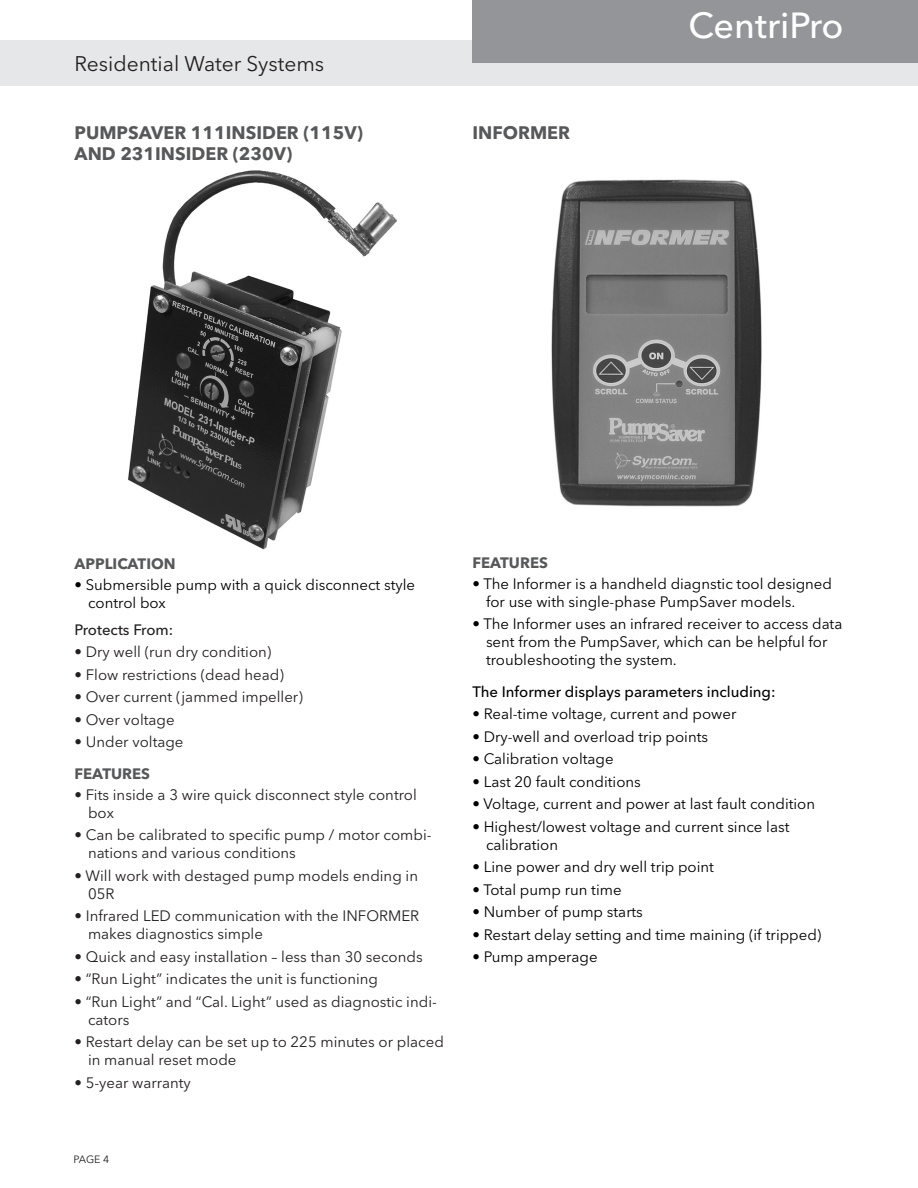
<style>
.page{position:relative;width:918px;height:1188px;background:#fff}
.page>*{position:absolute;margin:0;border:0;box-sizing:border-box;transform-origin:0 0}
.t1{font:500 36px "Avenir Next LT Pro";color:#fff}
.t2{font:21px "Avenir Next LT Pro";color:#231f20}
.t3{font:700 18px/21.6px "Avenir Next LT Pro";color:#57585a}
.t4{font:15px/18px "Avenir Next LT Pro";color:#000}
.t5{font:15px/18px "Avenir Next LT Pro";color:#231f20}
.t6{font:500 15px "Avenir Next LT Pro";color:#000}
.t7{font:700 15px "Avenir Next LT Pro";color:#57585a}
.t8{font:500 15px "Avenir Next LT Pro";color:#231f20}
.t9{font:10.5px "Avenir Next LT Pro";color:#231f20}
</style>
<div class="page">
<div style="left:0;top:40px;width:918px;height:46px;background:#e6e7e9"></div>
<div style="left:473px;top:0;width:445px;height:63px;background:#939598"></div>
<img style="left:128px;top:170px;width:269px;height:380px">
<img style="left:551px;top:179px;width:211px;height:328px">
<h2 class="t2" style="left:74px;top:52px;width:251px">Residential Water Systems</h2>
<p class="t3" style="left:75px;top:122px;width:290px">PUMPSAVER 111INSIDER (115V)<br>AND 231INSIDER (230V)</p>
<p class="t3" style="left:472px;top:122px;width:99px">INFORMER</p>
<h1 class="t1" style="left:689px;top:3px;width:156px">CentriPro</h1>
<p class="t7" style="left:75px;top:554px;width:103px">APPLICATION</p>
<p class="t4" style="left:88px;top:575px;width:329px;text-indent:-14px">• Submersible pump with a quick disconnect style control box</p>
<p class="t8" style="left:75px;top:620px;width:100px">Protects From:</p>
<p class="t5" style="left:75px;top:643px;width:198px">• Dry well (run dry condition)</p>
<p class="t5" style="left:75px;top:665px;width:211px">• Flow restrictions (dead head)</p>
<p class="t5" style="left:75px;top:688px;width:230px">• Over current (jammed impeller)</p>
<p class="t5" style="left:75px;top:710px;width:102px">• Over voltage</p>
<p class="t5" style="left:75px;top:733px;width:110px">• Under voltage</p>
<p class="t7" style="left:75px;top:764px;width:77px">FEATURES</p>
<p class="t5" style="left:88px;top:785px;width:330px;text-indent:-14px">• Fits inside a 3 wire quick disconnect style control box</p>
<p class="t5" style="left:88px;top:826px;width:345px;text-indent:-14px">• Can be calibrated to specific pump / motor combi&shy;nations and various conditions</p>
<p class="t5" style="left:88px;top:866px;width:331px;text-indent:-14px">• Will work with destaged pump models ending in<br>05R</p>
<p class="t5" style="left:88px;top:907px;width:333px;text-indent:-14px">• Infrared LED communication with the INFORMER makes diagnostics simple</p>
<p class="t5" style="left:75px;top:947px;width:350px">• Quick and easy installation – less than 30 seconds</p>
<p class="t5" style="left:75px;top:970px;width:305px">• “Run Light” indicates the unit is functioning</p>
<p class="t5" style="left:88px;top:992px;width:350px;text-indent:-14px">• “Run Light” and “Cal. Light” used as diagnostic indi&shy;cators</p>
<p class="t5" style="left:88px;top:1033px;width:357px;text-indent:-14px">• Restart delay can be set up to 225 minutes or placed in manual reset mode</p>
<p class="t5" style="left:75px;top:1073px;width:118px">• 5-year warranty</p>
<p class="t9" style="left:74px;top:1153px;width:37px">PAGE 4</p>
<p class="t7" style="left:472px;top:553px;width:77px">FEATURES</p>
<p class="t4" style="left:486px;top:575px;width:348px;text-indent:-14px">• The Informer is a handheld diagnstic tool designed for use with single-phase PumpSaver models.</p>
<p class="t4" style="left:486px;top:615px;width:358px;text-indent:-14px">• The Informer uses an infrared receiver to access data sent from the PumpSaver, which can be helpful for troubleshooting the system.</p>
<p class="t6" style="left:472px;top:683px;width:305px">The Informer displays parameters including:</p>
<p class="t4" style="left:472px;top:705px;width:265px">• Real-time voltage, current and power</p>
<p class="t4" style="left:472px;top:728px;width:237px">• Dry-well and overload trip points</p>
<p class="t4" style="left:472px;top:750px;width:143px">• Calibration voltage</p>
<p class="t4" style="left:472px;top:773px;width:170px">• Last 20 fault conditions</p>
<p class="t4" style="left:472px;top:795px;width:344px">• Voltage, current and power at last fault condition</p>
<p class="t4" style="left:486px;top:818px;width:305px;text-indent:-14px">• Highest/lowest voltage and current since last calibration</p>
<p class="t4" style="left:472px;top:858px;width:243px">• Line power and dry well trip point</p>
<p class="t4" style="left:472px;top:881px;width:151px">• Total pump run time</p>
<p class="t4" style="left:472px;top:903px;width:172px">• Number of pump starts</p>
<p class="t4" style="left:472px;top:926px;width:350px">• Restart delay setting and time maining (if tripped)</p>
<p class="t4" style="left:472px;top:948px;width:127px">• Pump amperage</p>
</div>
